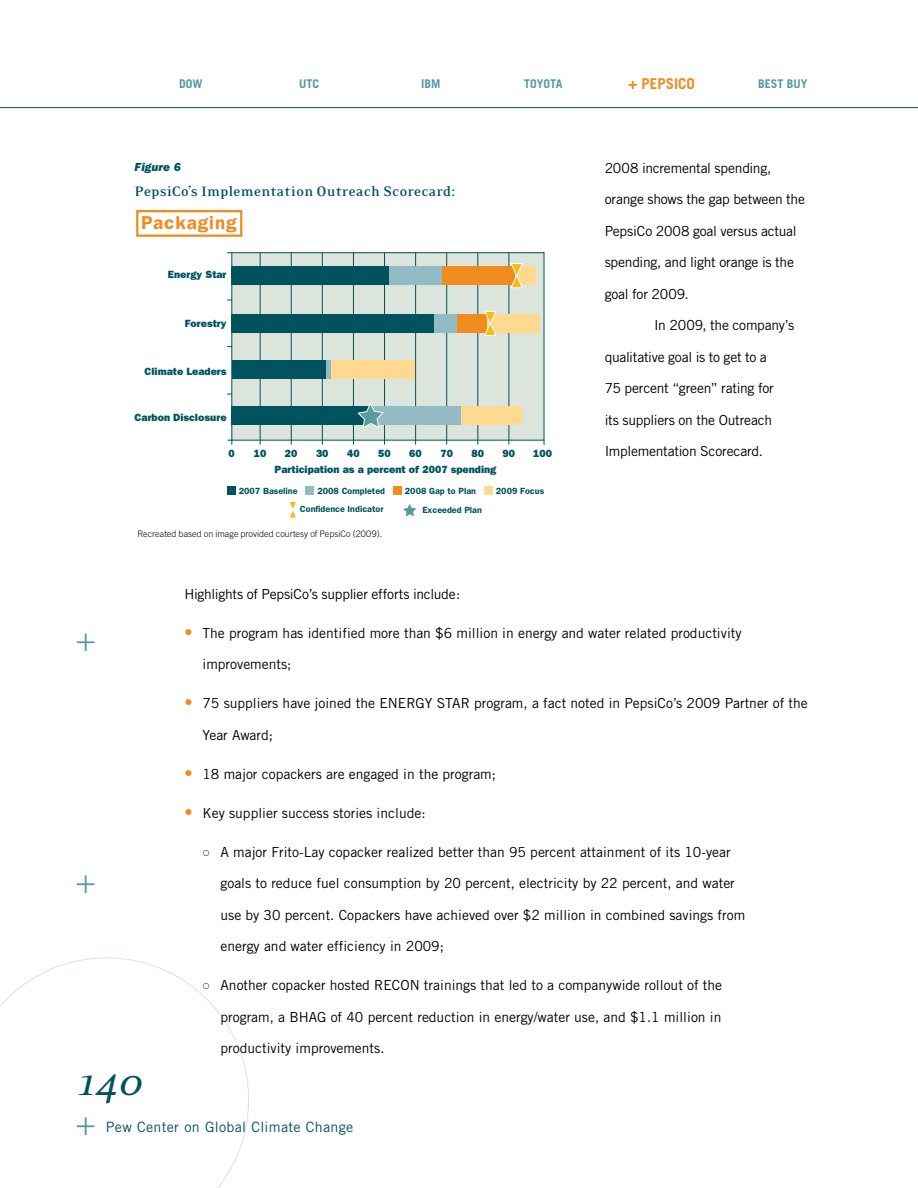
<style>
.page{position:relative;width:918px;height:1188px;background:#fff}
.page>*{position:absolute;margin:0;border:0;box-sizing:border-box;transform-origin:0 0}
.t1{font:italic 45px "Eidetic Serif";color:#00535e}
.t2{font:300 expanded 30px "Akzidenz Grotesk BE";color:#5597a2}
.t3{font:600 18.75px "ITC Franklin Gothic Std";letter-spacing:.05em;color:#f08b1d}
.t4{font:700 15.75px "Eidetic Serif";letter-spacing:-.005em;color:#00535e}
.t5{font:700 15px "Trade Gothic";color:#f08b1d}
.t6{font:14.25px "Trade Gothic";letter-spacing:.02em;color:#00535e}
.t7{font:13.8px "Trade Gothic";color:#000}
.t8{font:13.8px "Trade Gothic";letter-spacing:-.02em;color:#000}
.t9{font:700 12px "Trade Gothic";color:#5597a2}
.t10{font:12px "ITC Franklin Gothic Std Hvy It";color:#00535e}
.t11{font:10.5px "ITC Franklin Gothic Std Hvy";color:#00535e}
.t12{font:600 9px "ITC Franklin Gothic Std";color:#00535e}
.t13{font:300 9px "Trade Gothic";letter-spacing:.005em;color:#000}
.s1{font-weight:700;font-size:16.5px;color:#f08b1d}
</style>
<div class="page">
<svg style="left:0;top:957px;width:249px;height:231px"></svg>
<hr style="left:0;top:107px;width:918px;height:1px;background:#00535e">
<div style="left:136px;top:210px;width:106px;height:27px;border:2px solid #f08b1d"></div>
<div style="left:232px;top:253px;width:312px;height:187px;background:#dbe5dc"></div>
<hr style="left:260px;top:253px;width:1px;height:192px;background:#00535e">
<hr style="left:291px;top:253px;width:1px;height:192px;background:#00535e">
<hr style="left:322px;top:253px;width:1px;height:192px;background:#00535e">
<hr style="left:353px;top:253px;width:1px;height:192px;background:#00535e">
<hr style="left:384px;top:253px;width:1px;height:192px;background:#00535e">
<hr style="left:415px;top:253px;width:1px;height:192px;background:#00535e">
<hr style="left:446px;top:253px;width:1px;height:192px;background:#00535e">
<hr style="left:478px;top:253px;width:1px;height:192px;background:#00535e">
<hr style="left:509px;top:253px;width:1px;height:192px;background:#00535e">
<div style="left:227px;top:487px;width:8px;height:8px;background:#00535e"></div>
<div style="left:306px;top:487px;width:8px;height:8px;background:#92bbc3"></div>
<div style="left:393px;top:487px;width:9px;height:8px;background:#f08b1d"></div>
<div style="left:484px;top:487px;width:9px;height:8px;background:#ffd990"></div>
<div style="left:232px;top:266px;width:157px;height:19px;background:#00535e"></div>
<div style="left:232px;top:314px;width:203px;height:19px;background:#00535e"></div>
<div style="left:232px;top:361px;width:95px;height:18px;background:#00535e"></div>
<div style="left:326px;top:361px;width:5px;height:18px;background:#92bbc3"></div>
<div style="left:232px;top:406px;width:137px;height:19px;background:#00535e"></div>
<div style="left:461px;top:406px;width:60px;height:19px;background:#ffd990"></div>
<div style="left:369px;top:406px;width:92px;height:19px;background:#92bbc3"></div>
<div style="left:331px;top:361px;width:83px;height:18px;background:#ffd990"></div>
<div style="left:434px;top:314px;width:26px;height:19px;background:#92bbc3"></div>
<div style="left:458px;top:314px;width:30px;height:19px;background:#f08b1d"></div>
<div style="left:487px;top:314px;width:53px;height:19px;background:#ffd990"></div>
<div style="left:389px;top:266px;width:53px;height:19px;background:#92bbc3"></div>
<div style="left:442px;top:266px;width:73px;height:19px;background:#f08b1d"></div>
<div style="left:515px;top:266px;width:20px;height:19px;background:#ffd990"></div>
<svg style="left:228px;top:440px;width:5px;height:5px"></svg>
<svg style="left:484px;top:311px;width:12px;height:25px"></svg>
<svg style="left:511px;top:263px;width:12px;height:25px"></svg>
<svg style="left:403px;top:504px;width:13px;height:13px"></svg>
<svg style="left:289px;top:502px;width:8px;height:16px"></svg>
<svg style="left:357px;top:403px;width:27px;height:25px"></svg>
<svg style="left:203px;top:983px;width:6px;height:6px"></svg>
<p class="t9" style="left:179px;top:76px;width:16px">DOW</p>
<p class="t9" style="left:299px;top:76px;width:8px">UTC</p>
<p class="t9" style="left:421px;top:76px;width:7px">IBM</p>
<p class="t9" style="left:524px;top:76px;width:7px">TOYOTA</p>
<p class="t5" style="left:628px;top:74px;width:22px">+ PEPSICO</p>
<p class="t9" style="left:758px;top:76px;width:8px">BEST</p>
<p class="t9" style="left:787px;top:76px;width:8px">BUY</p>
<h2 class="t2" style="left:76px;top:623px;width:22px">+</h2>
<h2 class="t2" style="left:76px;top:866px;width:22px">+</h2>
<p class="t10" style="left:135px;top:160px;width:48px">Figure 6</p>
<p class="t4" style="left:135px;top:184px;width:322px">PepsiCo’s Implementation Outreach Scorecard:</p>
<h3 class="t3" style="left:141px;top:212px;width:97px">Packaging</h3>
<p class="t11" style="left:168px;top:268px;width:60px">Energy Star</p>
<p class="t11" style="left:185px;top:317px;width:43px">Forestry</p>
<p class="t11" style="left:145px;top:365px;width:84px">Climate Leaders</p>
<p class="t11" style="left:135px;top:411px;width:93px">Carbon Disclosure</p>
<p class="t11" style="left:254px;top:447px;width:14px">10</p>
<p class="t11" style="left:347px;top:447px;width:14px">40</p>
<p class="t11" style="left:378px;top:447px;width:14px">50</p>
<p class="t11" style="left:409px;top:447px;width:14px">60</p>
<p class="t11" style="left:440px;top:447px;width:14px">70</p>
<p class="t11" style="left:471px;top:447px;width:14px">80</p>
<p class="t11" style="left:503px;top:447px;width:14px">90</p>
<p class="t11" style="left:533px;top:447px;width:20px">100</p>
<p class="t11" style="left:275px;top:463px;width:223px">Participation as a percent of 2007 spending</p>
<p class="t12" style="left:239px;top:485px;width:60px">2007 Baseline</p>
<p class="t12" style="left:317px;top:485px;width:69px">2008 Completed</p>
<p class="t12" style="left:405px;top:485px;width:73px">2008 Gap to Plan</p>
<p class="t12" style="left:496px;top:485px;width:50px">2009 Focus</p>
<p class="t12" style="left:300px;top:504px;width:85px">Confidence Indicator</p>
<p class="t12" style="left:422px;top:504px;width:61px">Exceeded Plan</p>
<p class="t13" style="left:137px;top:528px;width:247px">Recreated based on image provided courtesy of PepsiCo (2009).</p>
<p class="t11" style="left:229px;top:447px;width:8px">0</p>
<p class="t11" style="left:285px;top:447px;width:14px">20</p>
<p class="t11" style="left:316px;top:447px;width:14px">30</p>
<p class="t7" style="left:605px;top:160px;width:168px">2008 incremental spending,</p>
<p class="t7" style="left:605px;top:191px;width:202px">orange shows the gap between the</p>
<p class="t7" style="left:605px;top:223px;width:193px">PepsiCo 2008 goal versus actual</p>
<p class="t8" style="left:605px;top:254px;width:191px">spending, and light orange is the</p>
<p class="t7" style="left:605px;top:286px;width:86px">goal for 2009.</p>
<p class="t7" style="left:654px;top:317px;width:142px">In 2009, the company’s</p>
<p class="t8" style="left:605px;top:348px;width:164px">qualitative goal is to get to a</p>
<p class="t7" style="left:605px;top:380px;width:171px">75 percent “green” rating for</p>
<p class="t7" style="left:605px;top:411px;width:169px">its suppliers on the Outreach</p>
<p class="t7" style="left:605px;top:443px;width:160px">Implementation Scorecard.</p>
<p class="t8" style="left:184px;top:586px;width:277px">Highlights of PepsiCo’s supplier efforts include:</p>
<p class="t7" style="left:184px;top:625px;width:559px"><span class="s1">•</span> The program has identified more than $6 million in energy and water related productivity</p>
<p class="t7" style="left:202px;top:656px;width:91px">improvements;</p>
<p class="t7" style="left:184px;top:695px;width:625px"><span class="s1">•</span> 75 suppliers have joined the ENERGY STAR program, a fact noted in PepsiCo’s 2009 Partner of the</p>
<p class="t7" style="left:202px;top:727px;width:72px">Year Award;</p>
<p class="t7" style="left:184px;top:766px;width:313px"><span class="s1">•</span> 18 major copackers are engaged in the program;</p>
<p class="t7" style="left:184px;top:805px;width:243px"><span class="s1">•</span> Key supplier success stories include:</p>
<p class="t7" style="left:220px;top:844px;width:512px">A major Frito-Lay copacker realized better than 95 percent attainment of its 10-year</p>
<p class="t7" style="left:220px;top:875px;width:516px">goals to reduce fuel consumption by 20 percent, electricity by 22 percent, and water</p>
<p class="t7" style="left:220px;top:907px;width:526px">use by 30 percent. Copackers have achieved over $2 million in combined savings from</p>
<p class="t7" style="left:220px;top:938px;width:225px">energy and water efficiency in 2009;</p>
<p class="t7" style="left:220px;top:977px;width:503px">Another copacker hosted RECON trainings that led to a companywide rollout of the</p>
<p class="t7" style="left:220px;top:1009px;width:502px">program, a BHAG of 40 percent reduction in energy/water use, and $1.1 million in</p>
<p class="t7" style="left:220px;top:1040px;width:166px">productivity improvements.</p>
<h1 class="t1" style="left:76px;top:1058px;width:68px">140</h1>
<h2 class="t2" style="left:76px;top:1108px;width:22px">+</h2>
<p class="t6" style="left:106px;top:1119px;width:249px">Pew Center on Global Climate Change</p>
</div>
